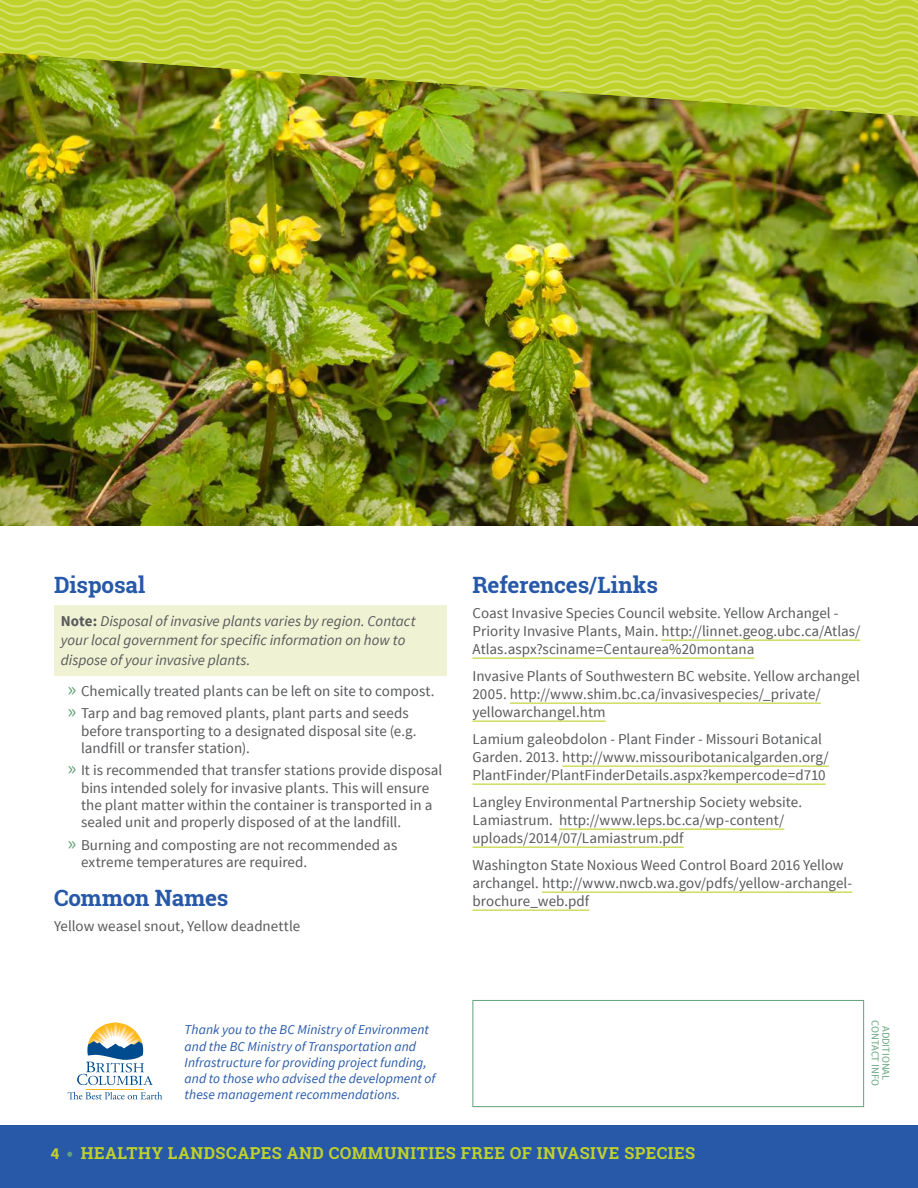
<style>
.page{position:relative;width:918px;height:1188px;background:#fff}
.page>*{position:absolute;margin:0;border:0;box-sizing:border-box;transform-origin:0 0}
.t1{font:700 22.5px "Roboto Slab";letter-spacing:-.01em;color:#2759a8}
.t2{font:700 16.5px "Roboto Slab";letter-spacing:.035em;color:#bfd22b}
.t3{font:15px/18px "Source Sans Pro";color:#58595b}
.t4{font:italic 15px/19.5px "Source Sans Pro";color:#58595b}
.t5{font:italic 13.5px/16.2px "Source Sans Pro";letter-spacing:.005em;color:#2759a8}
.t6{font:10.5px/10.5px "Source Sans Pro";color:#63a37b;text-align:center}
.s1{font-weight:700;font-style:normal}
.s2{font-size:21px;color:#63a37b}
.s3{font-family:"Source Sans Pro"}
.s4{font-family:"Source Sans Pro";font-size:18px;color:#63a37b}
</style>
<div class="page">
<div style="left:0;top:1126px;width:918px;height:62px;background:#2759a8"></div>
<svg style="left:67px;top:1092px;width:95px;height:7px"></svg>
<hr style="left:86px;top:1089px;width:58px;height:1px;background:#fdb913">
<svg style="left:77px;top:1023px;width:76px;height:62px"></svg>
<div style="left:472px;top:1000px;width:392px;height:107px;border:1px solid #63a37b"></div>
<img style="left:0;top:116px;width:918px;height:409px">
<div style="left:54px;top:606px;width:392px;height:70px;background:#eff3d3"></div>
<img style="left:0;top:0;width:918px;height:116px">
<hr style="left:662px;top:640px;width:198px;height:1px;background:#bfd22b">
<hr style="left:472px;top:658px;width:282px;height:1px;background:#bfd22b">
<hr style="left:510px;top:703px;width:311px;height:1px;background:#bfd22b">
<hr style="left:472px;top:721px;width:134px;height:1px;background:#bfd22b">
<hr style="left:562px;top:766px;width:267px;height:1px;background:#bfd22b">
<hr style="left:472px;top:784px;width:354px;height:1px;background:#bfd22b">
<hr style="left:559px;top:829px;width:225px;height:1px;background:#bfd22b">
<hr style="left:472px;top:847px;width:212px;height:1px;background:#bfd22b">
<hr style="left:542px;top:892px;width:310px;height:1px;background:#bfd22b">
<hr style="left:472px;top:910px;width:117px;height:1px;background:#bfd22b">
<h1 class="t1" style="left:54px;top:569px;width:93px">Disposal</h1>
<p class="t4" style="left:61px;top:611px;width:356px"><span class="s1">N ote:</span> Disposal of invasive plants varies by region. Contact your local government for specific information on how to dispose of your invasive plants.</p>
<p class="t3" style="left:67px;top:680px;width:369px;line-height:22.6px"><span class="s2">»</span> Chemically treated plants can be left on site to compost. <span class="s2">»</span> Tarp and bag removed plants, plant parts and seeds</p>
<p class="t3" style="left:81px;top:722px;width:337px;line-height:17.2px">before transporting to a designated disposal site (e.g. landfill or transfer station).</p>
<p class="t3" style="left:81px;top:762px;width:363px;line-height:17.2px;text-indent:-14px"><span class="s2">»</span> It is recommended that transfer stations provide disposal bins intended solely for invasive plants. This will ensure the plant matter within the container is transported in a sealed unit and properly disposed of at the landfill.</p>
<p class="t3" style="left:81px;top:836px;width:318px;line-height:17.2px;text-indent:-14px"><span class="s2">»</span> Burning and composting are not recommended as extreme temperatures are required.</p>
<h1 class="t1" style="left:54px;top:883px;width:176px">Common Names</h1>
<p class="t3" style="left:54px;top:917px;width:248px">Yellow weasel snout, Yellow deadnettle</p>
<h1 class="t1" style="left:472px;top:569px;width:187px">References/Links</h1>
<p class="t3" style="left:472px;top:604px;width:389px">Coast Invasive Species Council website. Yellow Archangel -<br>Priority Invasive Plants, Main. http://linnet.geog.ubc.ca/Atlas/<br>Atlas.aspx?sciname=Centaurea%20montana</p>
<p class="t3" style="left:472px;top:667px;width:389px">Invasive Plants of Southwestern BC website. Yellow archangel<br>2005. http://www.shim.bc.ca/invasivespecies/_private/ yellowarchangel.htm</p>
<p class="t3" style="left:472px;top:730px;width:358px">Lamium galeobdolon - Plant Finder - Missouri Botanical<br>Garden. 2013. http://www.missouribotanicalgarden.org/<br>PlantFinder/PlantFinderDetails.aspx?kempercode=d710</p>
<p class="t3" style="left:472px;top:793px;width:331px">Langley Environmental Partnership Society website.<br>Lamiastrum. http://www.leps.bc.ca/wp-content/ uploads/2014/07/Lamiastrum.pdf</p>
<p class="t3" style="left:472px;top:856px;width:381px">Washington State Noxious Weed Control Board 2016 Yellow archangel. http://www.nwcb.wa.gov/pdfs/yellow-archangel&shy;brochure_web.pdf</p>
<p class="t5" style="left:185px;top:1022px;width:252px">Thank you to the BC Ministry of Environment and the BC Ministry of Transportation and Infrastructure for providing project funding, and to those who advised the development of these management recommendations.</p>
<p class="t6" style="left:891px;top:1020px;width:67px;rotate:90deg">ADDITIONAL<br>CONTACT INFO</p>
<p class="t2" style="left:51px;top:1142px;width:177px"><span class="s3">4</span> <span class="s4">•</span> HEALTHY LANDSCA</p>
<p class="t2" style="left:250px;top:1142px;width:189px">PES AND COMMUNITIES</p>
<p class="t2" style="left:461px;top:1142px;width:88px">FREE OF INVASIVE</p>
<p class="t2" style="left:624px;top:1142px;width:33px">SPECIES</p>
</div>
